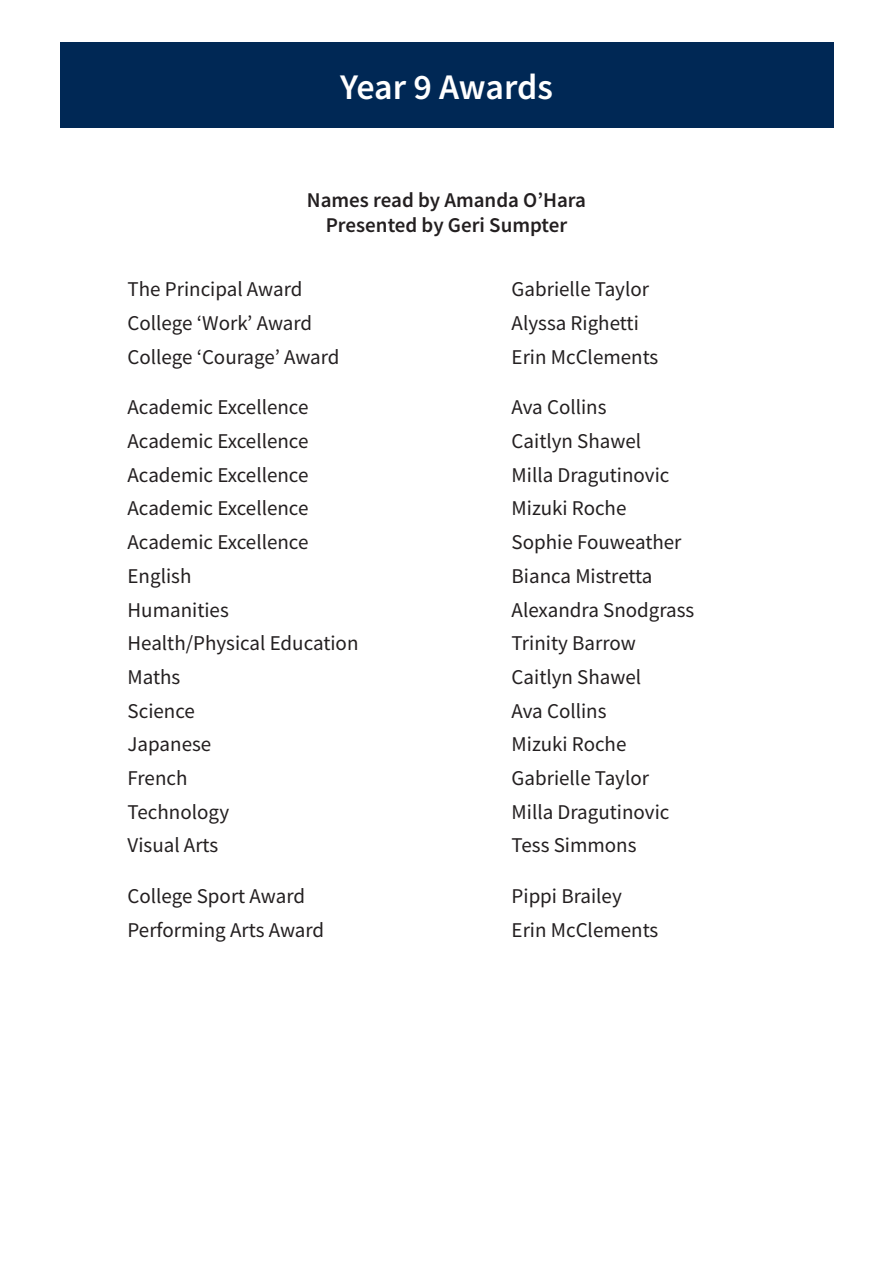
<style>
.page{position:relative;width:893px;height:1263px;background:#fff}
.page>*{position:absolute;margin:0;border:0;box-sizing:border-box;transform-origin:0 0}
.t1{font:600 36px "Source Sans Pro";letter-spacing:-.01em;color:#fff}
.t2{font:21px "Source Sans Pro";color:#231f20}
.t3{font:600 21px "Source Sans Pro";color:#231f20}
</style>
<div class="page">
<div style="left:60px;top:43px;width:773px;height:85px;background:#002855"></div>
<p class="t1" style="left:340px;top:63px;width:214px">Year 9 Awards</p>
<p class="t3" style="left:307px;top:186px;width:281px">Names read by Amanda O’Hara</p>
<p class="t3" style="left:326px;top:212px;width:243px">Presented by Geri Sumpter</p>
<p class="t2" style="left:128px;top:276px;width:176px">The Principal Award</p>
<p class="t2" style="left:512px;top:276px;width:139px">Gabrielle Taylor</p>
<p class="t2" style="left:128px;top:309px;width:186px">College ‘Work’ Award</p>
<p class="t2" style="left:512px;top:309px;width:129px">Alyssa Righetti</p>
<p class="t2" style="left:128px;top:343px;width:214px">College ‘Courage’ Award</p>
<p class="t2" style="left:512px;top:343px;width:148px">Erin McClements</p>
<p class="t2" style="left:128px;top:394px;width:182px">Academic Excellence</p>
<p class="t2" style="left:512px;top:394px;width:96px">Ava Collins</p>
<p class="t2" style="left:128px;top:428px;width:182px">Academic Excellence</p>
<p class="t2" style="left:512px;top:428px;width:131px">Caitlyn Shawel</p>
<p class="t2" style="left:128px;top:461px;width:182px">Academic Excellence</p>
<p class="t2" style="left:512px;top:461px;width:159px">Milla Dragutinovic</p>
<p class="t2" style="left:128px;top:495px;width:182px">Academic Excellence</p>
<p class="t2" style="left:512px;top:495px;width:116px">Mizuki Roche</p>
<p class="t2" style="left:128px;top:529px;width:182px">Academic Excellence</p>
<p class="t2" style="left:512px;top:529px;width:171px">Sophie Fouweather</p>
<p class="t2" style="left:128px;top:562px;width:65px">English</p>
<p class="t2" style="left:512px;top:562px;width:142px">Bianca Mistretta</p>
<p class="t2" style="left:128px;top:596px;width:103px">Humanities</p>
<p class="t2" style="left:512px;top:596px;width:184px">Alexandra Snodgrass</p>
<p class="t2" style="left:128px;top:630px;width:232px">Health/Physical Education</p>
<p class="t2" style="left:512px;top:630px;width:126px">Trinity Barrow</p>
<p class="t2" style="left:128px;top:664px;width:54px">Maths</p>
<p class="t2" style="left:512px;top:664px;width:131px">Caitlyn Shawel</p>
<p class="t2" style="left:128px;top:697px;width:69px">Science</p>
<p class="t2" style="left:512px;top:697px;width:96px">Ava Collins</p>
<p class="t2" style="left:128px;top:731px;width:85px">Japanese</p>
<p class="t2" style="left:512px;top:731px;width:116px">Mizuki Roche</p>
<p class="t2" style="left:128px;top:765px;width:61px">French</p>
<p class="t2" style="left:512px;top:765px;width:139px">Gabrielle Taylor</p>
<p class="t2" style="left:128px;top:798px;width:103px">Technology</p>
<p class="t2" style="left:512px;top:798px;width:159px">Milla Dragutinovic</p>
<p class="t2" style="left:128px;top:832px;width:92px">Visual Arts</p>
<p class="t2" style="left:512px;top:832px;width:126px">Tess Simmons</p>
<p class="t2" style="left:128px;top:883px;width:179px">College Sport Award</p>
<p class="t2" style="left:512px;top:883px;width:112px">Pippi Brailey</p>
<p class="t2" style="left:128px;top:916px;width:198px">Performing Arts Award</p>
<p class="t2" style="left:512px;top:916px;width:148px">Erin McClements</p>
</div>
